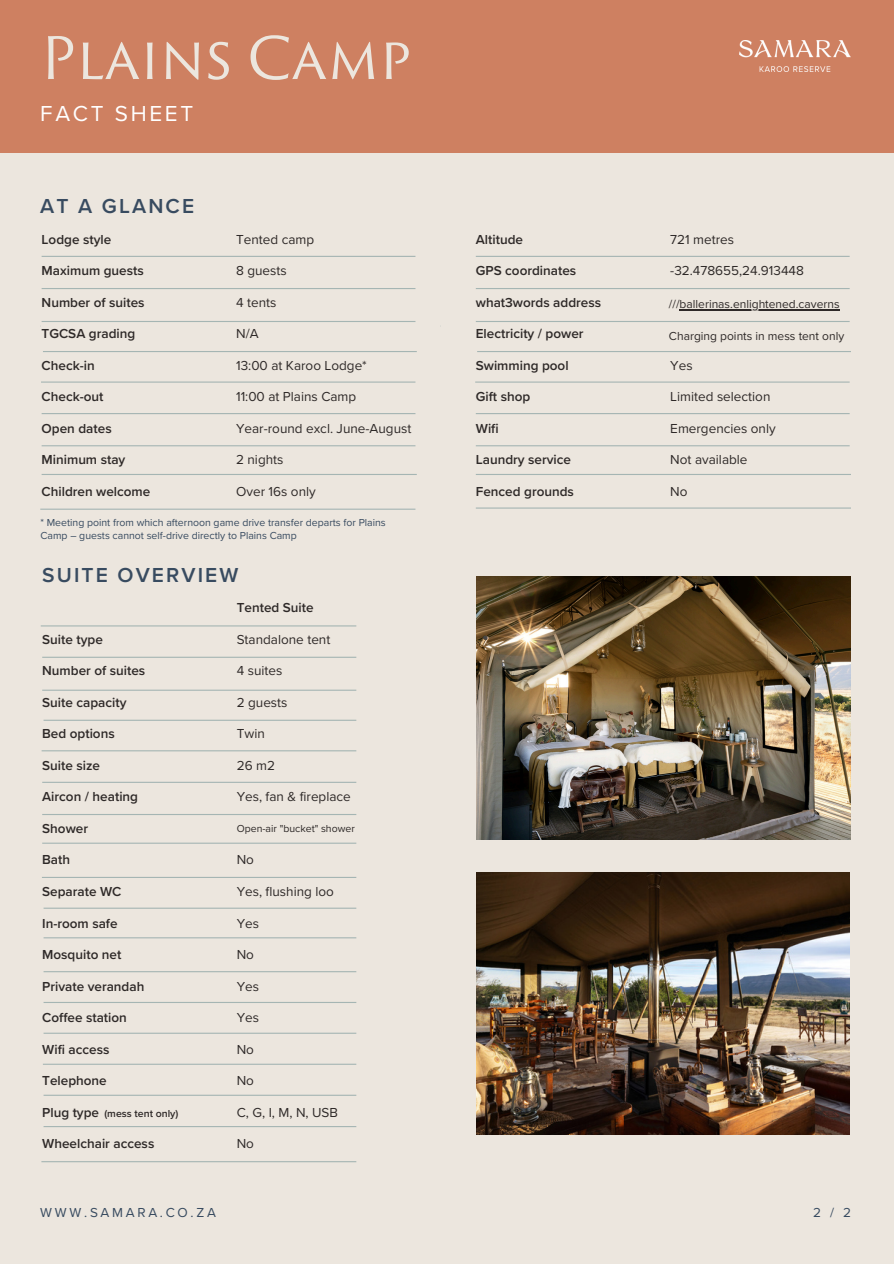
<style>
.page{position:relative;width:894px;height:1264px;background:#fff}
.page>*{position:absolute;margin:0;border:0;box-sizing:border-box;transform-origin:0 0}
.t1{font:57px "Trajan Sans Pro";color:#ece6de}
.t2{font:22.5px "Proxima Nova";letter-spacing:.12em;color:#fff}
.t3{font:600 21px "Proxima Nova";letter-spacing:.1em;color:#384b60}
.t4{font:600 13.5px "Proxima Nova";color:#2e2928}
.t5{font:13.5px "Proxima Nova";color:#2e2928}
.t6{font:13.5px "Proxima Nova";letter-spacing:.2em;color:#384b60}
.t7{font:12px "Proxima Nova";color:#2e2928}
.t8{font:10.5px/12.3px "Proxima Nova";color:#384b60}
.t9{font:10.5px "Proxima Nova";color:#2e2928}
.t10{font:600 10.5px "Proxima Nova";color:#2e2928}
</style>
<div class="page">
<div style="left:0;top:0;width:893px;height:1263px;background:#ece6de"></div>
<div style="left:0;top:0;width:893px;height:153px;background:#ce8061"></div>
<img style="left:739px;top:40px;width:111px;height:31px">
<hr style="left:43px;top:1063px;width:313px;height:1px;background:#a5b5b3">
<hr style="left:44px;top:1094px;width:312px;height:1px;background:#a5b5b3">
<hr style="left:44px;top:1125px;width:312px;height:2px;background:#a5b5b3">
<hr style="left:41px;top:1161px;width:315px;height:1px;background:#a5b5b3">
<hr style="left:41px;top:625px;width:315px;height:1px;background:#a5b5b3">
<hr style="left:42px;top:689px;width:314px;height:1px;background:#a5b5b3">
<hr style="left:42px;top:656px;width:314px;height:2px;background:#a5b5b3">
<hr style="left:42px;top:750px;width:314px;height:1px;background:#a5b5b3">
<hr style="left:42px;top:781px;width:314px;height:2px;background:#a5b5b3">
<hr style="left:42px;top:814px;width:314px;height:1px;background:#a5b5b3">
<hr style="left:44px;top:719px;width:312px;height:1px;background:#a5b5b3">
<hr style="left:42px;top:842px;width:314px;height:1px;background:#a5b5b3">
<hr style="left:42px;top:876px;width:314px;height:2px;background:#a5b5b3">
<hr style="left:44px;top:907px;width:312px;height:1px;background:#a5b5b3">
<hr style="left:44px;top:937px;width:312px;height:1px;background:#a5b5b3">
<hr style="left:44px;top:971px;width:312px;height:1px;background:#a5b5b3">
<hr style="left:44px;top:1001px;width:312px;height:2px;background:#a5b5b3">
<hr style="left:44px;top:1032px;width:312px;height:1px;background:#a5b5b3">
<hr style="left:42px;top:474px;width:374px;height:1px;background:#a5b5b3">
<hr style="left:42px;top:445px;width:373px;height:1px;background:#a5b5b3">
<hr style="left:42px;top:256px;width:373px;height:1px;background:#a5b5b3">
<hr style="left:42px;top:321px;width:373px;height:1px;background:#a5b5b3">
<hr style="left:42px;top:288px;width:373px;height:1px;background:#a5b5b3">
<hr style="left:41px;top:381px;width:374px;height:1px;background:#a5b5b3">
<hr style="left:42px;top:413px;width:373px;height:1px;background:#a5b5b3">
<hr style="left:43px;top:351px;width:373px;height:1px;background:#a5b5b3">
<hr style="left:40px;top:508px;width:375px;height:2px;background:#a5b5b3">
<hr style="left:475px;top:321px;width:374px;height:1px;background:#a5b5b3">
<hr style="left:475px;top:256px;width:374px;height:1px;background:#a5b5b3">
<hr style="left:475px;top:445px;width:374px;height:1px;background:#a5b5b3">
<hr style="left:475px;top:474px;width:375px;height:1px;background:#a5b5b3">
<hr style="left:475px;top:288px;width:374px;height:1px;background:#a5b5b3">
<hr style="left:475px;top:381px;width:374px;height:1px;background:#a5b5b3">
<hr style="left:475px;top:413px;width:374px;height:1px;background:#a5b5b3">
<hr style="left:477px;top:351px;width:373px;height:1px;background:#a5b5b3">
<hr style="left:475px;top:507px;width:375px;height:1px;background:#a5b5b3">
<img style="left:476px;top:576px;width:374px;height:263px">
<img style="left:476px;top:872px;width:372px;height:262px">
<hr style="left:679px;top:309px;width:160px;height:1px;background:#2e2928">
<h6 class="t1" style="left:40px;top:36px;width:372px">Plains Camp</h6>
<p class="t2" style="left:40px;top:100px;width:154px">FACT SHEET</p>
<h5 class="t3" style="left:40px;top:194px;width:155px">AT A GLANCE</h5>
<h5 class="t4" style="left:42px;top:231px;width:71px">Lodge style</h5>
<h5 class="t4" style="left:42px;top:263px;width:104px">Maximum guests</h5>
<h6 class="t4" style="left:42px;top:294px;width:104px">Number of suites</h6>
<h6 class="t4" style="left:42px;top:326px;width:95px">TGCSA grading</h6>
<h6 class="t4" style="left:42px;top:357px;width:55px">Check-in</h6>
<h6 class="t4" style="left:42px;top:389px;width:63px">Check-out</h6>
<h6 class="t4" style="left:42px;top:420px;width:72px">Open dates</h6>
<h6 class="t4" style="left:42px;top:452px;width:85px">Minimum stay</h6>
<h6 class="t4" style="left:42px;top:483px;width:110px">Children welcome</h6>
<h3 class="t5" style="left:236px;top:231px;width:80px">Tented camp</h3>
<p class="t5" style="left:236px;top:263px;width:52px">8 guests</p>
<h2 class="t5" style="left:236px;top:294px;width:42px">4 tents</h2>
<h5 class="t5" style="left:236px;top:326px;width:24px">N/A</h5>
<h5 class="t5" style="left:236px;top:357px;width:132px">13:00 at Karoo Lodge*</h5>
<h5 class="t5" style="left:236px;top:389px;width:122px">11:00 at Plains Camp</h5>
<h5 class="t5" style="left:236px;top:420px;width:177px">Year-round excl. June-August</h5>
<h5 class="t5" style="left:236px;top:452px;width:49px">2 nights</h5>
<h5 class="t5" style="left:236px;top:483px;width:81px">Over 16s only</h5>
<p class="t8" style="left:40px;top:517px;width:347px">* Meeting point from which afternoon game drive transfer departs for Plains<br>Camp – guests cannot self-drive directly to Plains Camp</p>
<p class="t3" style="left:42px;top:562px;width:198px">SUITE OVERVIEW</p>
<p class="t4" style="left:42px;top:631px;width:62px">Suite type</p>
<h2 class="t4" style="left:42px;top:663px;width:104px">Number of suites</h2>
<h5 class="t4" style="left:42px;top:694px;width:86px">Suite capacity</h5>
<h5 class="t4" style="left:42px;top:726px;width:74px">Bed options</h5>
<h5 class="t4" style="left:42px;top:757px;width:59px">Suite size</h5>
<h5 class="t4" style="left:42px;top:789px;width:97px">Aircon / heating</h5>
<h5 class="t4" style="left:42px;top:820px;width:47px">Shower</h5>
<h5 class="t4" style="left:42px;top:852px;width:29px">Bath</h5>
<h5 class="t4" style="left:42px;top:883px;width:81px">Separate WC</h5>
<h5 class="t4" style="left:42px;top:915px;width:77px">In-room safe</h5>
<h5 class="t4" style="left:42px;top:946px;width:81px">Mosquito net</h5>
<h5 class="t4" style="left:42px;top:978px;width:104px">Private verandah</h5>
<h5 class="t4" style="left:42px;top:1009px;width:86px">Coffee station</h5>
<h5 class="t4" style="left:42px;top:1041px;width:69px">Wifi access</h5>
<h5 class="t4" style="left:42px;top:1072px;width:66px">Telephone</h5>
<h5 class="t4" style="left:42px;top:1104px;width:58px">Plug type</h5>
<h5 class="t4" style="left:42px;top:1135px;width:114px">Wheelchair access</h5>
<p class="t10" style="left:104px;top:1107px;width:75px">(mess tent only)</p>
<h5 class="t4" style="left:237px;top:600px;width:78px">Tented Suite</h5>
<h5 class="t5" style="left:237px;top:631px;width:95px">Standalone tent</h5>
<h5 class="t5" style="left:237px;top:663px;width:47px">4 suites</h5>
<h5 class="t5" style="left:237px;top:694px;width:52px">2 guests</h5>
<h5 class="t5" style="left:237px;top:726px;width:30px">Twin</h5>
<h5 class="t5" style="left:237px;top:757px;width:40px">26 m2</h5>
<h5 class="t5" style="left:237px;top:789px;width:116px">Yes, fan &amp; fireplace</h5>
<h4 class="t9" style="left:237px;top:822px;width:120px">Open-air "bucket" shower</h4>
<h5 class="t5" style="left:237px;top:852px;width:19px">No</h5>
<h5 class="t5" style="left:237px;top:883px;width:99px">Yes, flushing loo</h5>
<h6 class="t5" style="left:237px;top:915px;width:24px">Yes</h6>
<h6 class="t5" style="left:237px;top:946px;width:19px">No</h6>
<h6 class="t5" style="left:237px;top:978px;width:24px">Yes</h6>
<h6 class="t5" style="left:237px;top:1009px;width:24px">Yes</h6>
<h6 class="t5" style="left:237px;top:1041px;width:19px">No</h6>
<h6 class="t5" style="left:237px;top:1072px;width:19px">No</h6>
<h6 class="t5" style="left:237px;top:1104px;width:103px">C, G, I, M, N, USB</h6>
<p class="t5" style="left:237px;top:1135px;width:19px">No</p>
<h6 class="t4" style="left:475px;top:231px;width:49px">Altitude</h6>
<h6 class="t4" style="left:475px;top:263px;width:102px">GPS coordinates</h6>
<h6 class="t4" style="left:475px;top:294px;width:127px">what3words address</h6>
<h6 class="t4" style="left:475px;top:326px;width:109px">Electricity / power</h6>
<h6 class="t4" style="left:475px;top:357px;width:94px">Swimming pool</h6>
<h6 class="t4" style="left:475px;top:389px;width:56px">Gift shop</h6>
<h6 class="t4" style="left:475px;top:420px;width:24px">Wifi</h6>
<h4 class="t4" style="left:475px;top:452px;width:97px">Laundry service</h4>
<h6 class="t4" style="left:475px;top:483px;width:100px">Fenced grounds</h6>
<h5 class="t5" style="left:670px;top:231px;width:65px">721 metres</h5>
<h5 class="t5" style="left:670px;top:263px;width:135px">-32.478655,24.913448</h5>
<p class="t7" style="left:668px;top:297px;width:172px">///ballerinas.enlightened.caverns</p>
<p class="t7" style="left:668px;top:328px;width:177px">Charging points in mess tent only</p>
<h5 class="t5" style="left:670px;top:357px;width:24px">Yes</h5>
<h6 class="t5" style="left:670px;top:389px;width:102px">Limited selection</h6>
<h6 class="t5" style="left:670px;top:420px;width:107px">Emergencies only</h6>
<h6 class="t5" style="left:670px;top:452px;width:79px">Not available</h6>
<h4 class="t5" style="left:670px;top:483px;width:19px">No</h4>
<h6 class="t6" style="left:40px;top:1204px;width:177px">WWW.SAMARA.CO.ZA</h6>
<h6 class="t6" style="left:813px;top:1204px;width:39px">2/2</h6>
</div>
